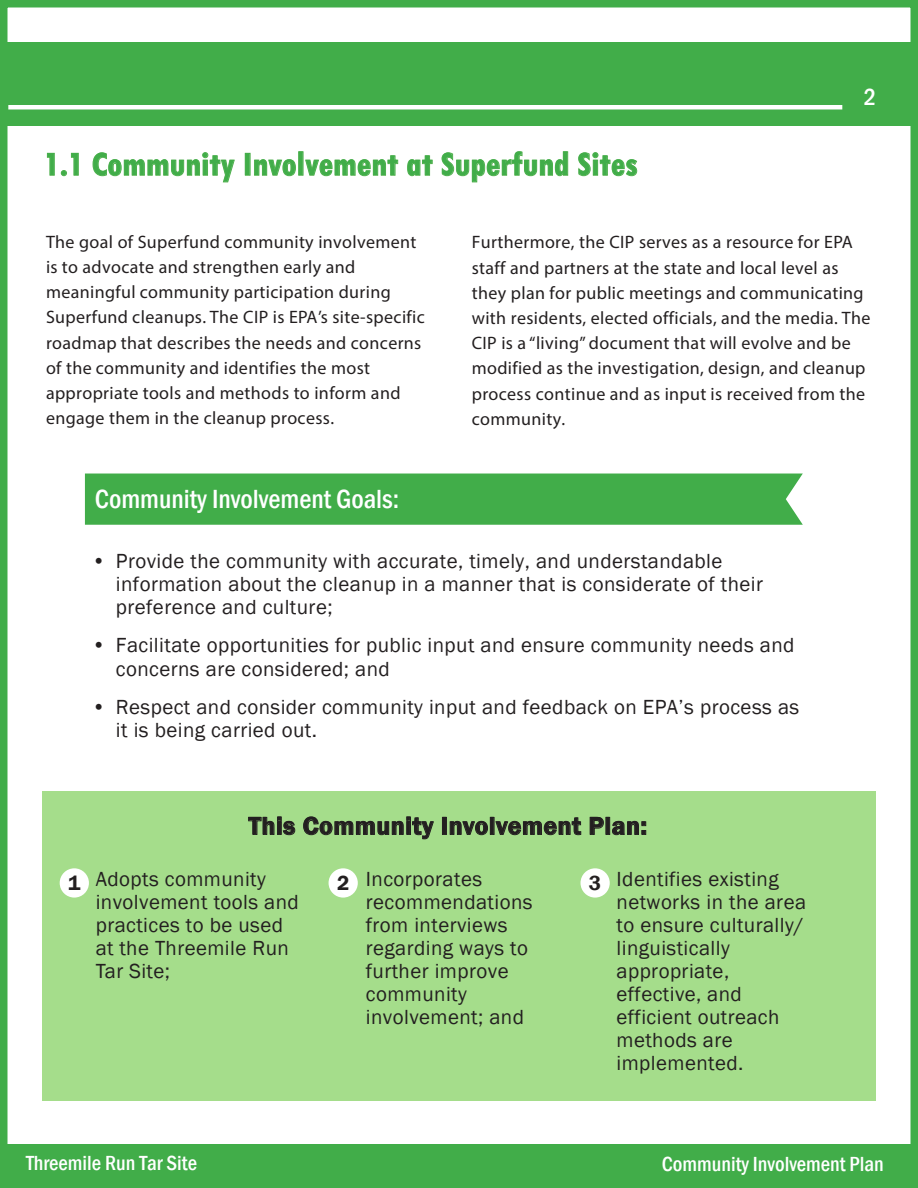
<style>
.page{position:relative;width:918px;height:1188px;background:#fff}
.page>*{position:absolute;margin:0;border:0;box-sizing:border-box;transform-origin:0 0}
.t1{font:700 condensed 36px "Tw Cen";color:#41ad49}
.t2{font:27px "Franklin Gothic Medium Cond";color:#fff}
.t3{font:25.5px "Franklin Gothic Demi";letter-spacing:.02em;color:#231f20}
.t4{font:24px "Franklin Gothic Medium Cond";color:#fff}
.t5{font:21px/23.1px "Franklin Gothic";letter-spacing:.02em;color:#231f20}
.t6{font:21px "Franklin Gothic Medium Cond";color:#fff}
.t7{font:21px "Franklin Gothic Demi";color:#231f20}
.t8{font:18px "Myriad Pro";letter-spacing:.02em;color:#231f20}
.s1{font-family:"Franklin Gothic Demi"}
</style>
<div class="page">
<div style="left:42px;top:791px;width:834px;height:310px;background:#a5dd8b"></div>
<div style="left:5px;top:42px;width:909px;height:83px;background:#41ad49"></div>
<hr style="left:8px;top:105px;width:834px;height:4px;background:#fff">
<div style="left:0;top:0;width:918px;height:1188px;border:8px solid #41ad49"></div>
<div style="left:329px;top:868px;width:29px;height:30px;background:#fff;border-radius:50%"></div>
<div style="left:580px;top:868px;width:30px;height:30px;background:#fff;border-radius:50%"></div>
<div style="left:85px;top:474px;width:718px;height:51px;background:#41ad49"></div>
<div style="left:60px;top:868px;width:29px;height:30px;background:#fff;border-radius:50%"></div>
<div style="left:1px;top:1144px;width:917px;height:44px;background:#41ad49"></div>
<h1 class="t1" style="left:44px;top:142px;width:595px">1.1 Community Involvement at Superfund Sites</h1>
<p class="t4" style="left:864px;top:81px;width:14px">2</p>
<p class="t8" style="left:46px;top:231px;width:372px">The goal of Superfund community involvement</p>
<p class="t8" style="left:472px;top:231px;width:383px">Furthermore, the CIP serves as a resource for EPA</p>
<p class="t8" style="left:46px;top:256px;width:311px">is to advocate and strengthen early and</p>
<p class="t8" style="left:472px;top:256px;width:368px">staff and partners at the state and local level as</p>
<p class="t8" style="left:46px;top:281px;width:346px">meaningful community participation during</p>
<p class="t8" style="left:472px;top:282px;width:393px">they plan for public meetings and communicating</p>
<p class="t8" style="left:46px;top:306px;width:380px">Superfund cleanups. The CIP is EPA’s site-specific</p>
<p class="t8" style="left:472px;top:307px;width:400px">with residents, elected officials, and the media. The</p>
<p class="t8" style="left:46px;top:332px;width:377px">roadmap that describes the needs and concerns</p>
<p class="t8" style="left:472px;top:332px;width:381px">CIP is a “living” document that will evolve and be</p>
<p class="t8" style="left:46px;top:357px;width:326px">of the community and identifies the most</p>
<p class="t8" style="left:472px;top:357px;width:395px">modified as the investigation, design, and cleanup</p>
<p class="t8" style="left:46px;top:382px;width:356px">appropriate tools and methods to inform and</p>
<p class="t8" style="left:472px;top:382px;width:395px">process continue and as input is received from the</p>
<p class="t8" style="left:46px;top:407px;width:290px">engage them in the cleanup process.</p>
<p class="t8" style="left:472px;top:408px;width:95px">community.</p>
<p class="t2" style="left:95px;top:481px;width:306px">Community Involvement Goals:</p>
<p class="t5" style="left:116px;top:550px;width:649px;text-indent:-24px"><span class="s1">•</span> Provide the community with accurate, timely, and understandable information about the cleanup in a manner that is considerate of their preference and culture;</p>
<p class="t5" style="left:116px;top:634px;width:680px;text-indent:-24px"><span class="s1">•</span> Facilitate opportunities for public input and ensure community needs and concerns are considered; and</p>
<p class="t5" style="left:116px;top:696px;width:685px;text-indent:-24px"><span class="s1">•</span> Respect and consider community input and feedback on EPA’s process as it is being carried out.</p>
<p class="t3" style="left:249px;top:810px;width:400px">This Community Involvement Plan:</p>
<p class="t7" style="left:68px;top:870px;width:14px">1</p>
<p class="t5" style="left:96px;top:868px;width:205px">Adopts community involvement tools and</p>
<p class="t7" style="left:337px;top:870px;width:14px">2</p>
<p class="t5" style="left:366px;top:868px;width:168px">Incorporates recommendations</p>
<p class="t7" style="left:589px;top:870px;width:14px">3</p>
<p class="t5" style="left:617px;top:868px;width:191px">Identifies existing networks in the area</p>
<p class="t5" style="left:96px;top:914px;width:195px">practices to be used at the Threemile Run<br>Tar Site;</p>
<p class="t5" style="left:366px;top:914px;width:164px">from interviews regarding ways to further improve community involvement; and</p>
<p class="t5" style="left:617px;top:914px;width:189px">to ensure culturally/ linguistically appropriate, effective, and efficient outreach</p>
<p class="t5" style="left:617px;top:1029px;width:118px">methods are</p>
<p class="t5" style="left:617px;top:1052px;width:128px">implemented.</p>
<p class="t6" style="left:26px;top:1149px;width:172px">Threemile Run Tar Site</p>
<p class="t6" style="left:662px;top:1151px;width:224px">Community Involvement Plan</p>
</div>
